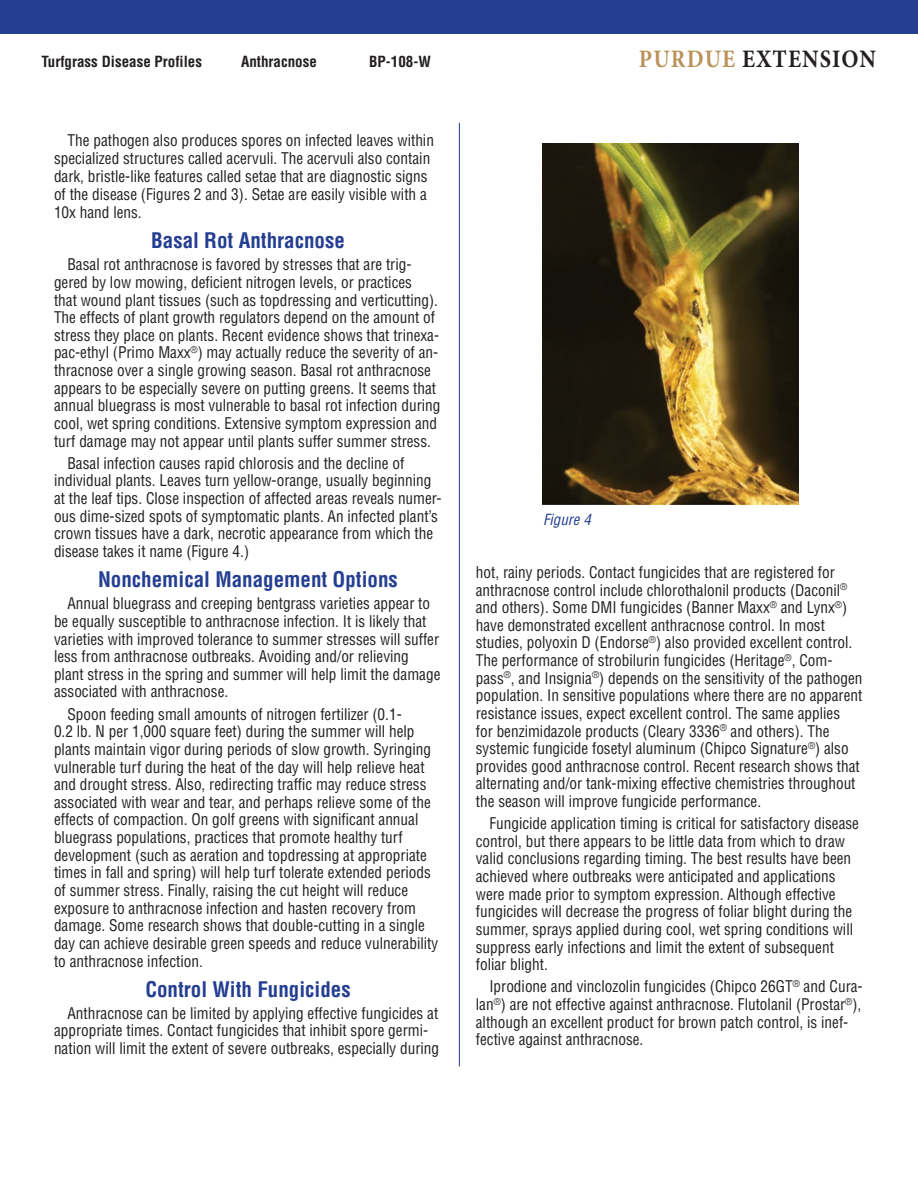
<style>
.page{position:relative;width:918px;height:1188px;background:#fff}
.page>*{position:absolute;margin:0;border:0;box-sizing:border-box;transform-origin:0 0}
.t1{font:700 25.2px "Minion Pro";letter-spacing:.05em;color:#231f20;scale:.89 1}
.t2{font:700 condensed 21px "Helvetica";color:#243e91}
.t3{font:condensed 15.75px/17.7px "Helvetica";color:#231f20}
.t4{font:700 condensed 15px "Helvetica";color:#231f20}
.t5{font:italic condensed 15px "Helvetica";color:#243e91}
.s1{color:#bb935a}
</style>
<div class="page">
<hr style="left:459px;top:123px;width:1px;height:943px;background:#243e91">
<div style="left:0;top:0;width:918px;height:33px;background:#243e91"></div>
<img style="left:542px;top:143px;width:256px;height:361px">
<p class="t4" style="left:42px;top:53px;width:162px">Turfgrass Disease Profiles</p>
<p class="t4" style="left:241px;top:53px;width:77px">Anthracnose</p>
<p class="t4" style="left:369px;top:53px;width:63px">BP-108-W</p>
<h1 class="t1" style="left:639px;top:41px;width:268px"><span class="s1">PURDUE</span> EXTENSION</h1>
<p class="t3" style="left:54px;top:131px;width:382px;text-indent:14px">The pathogen also produces spores on infected leaves within specialized structures called acervuli. The acervuli also contain dark, bristle-like features called setae that are diagnostic signs of the disease (Figures 2 and 3). Setae are easily visible with a 10x hand lens.</p>
<h2 class="t2" style="left:151px;top:228px;width:195px">Basal Rot Anthracnose</h2>
<p class="t3" style="left:54px;top:255px;width:388px;text-indent:14px">Basal rot anthracnose is favored by stresses that are trig&shy;gered by low mowing, deficient nitrogen levels, or practices<br>that wound plant tissues (such as topdressing and verticutting).<br>The effects of plant growth regulators depend on the amount of stress they place on plants. Recent evidence shows that trinexa&shy;pac-ethyl (Primo Maxx<sup>®</sup>) may actually reduce the severity of an&shy;thracnose over a single growing season. Basal rot anthracnose appears to be especially severe on putting greens. It seems that annual bluegrass is most vulnerable to basal rot infection during cool, wet spring conditions. Extensive symptom expression and turf damage may not appear until plants suffer summer stress.</p>
<p class="t3" style="left:54px;top:454px;width:389px;text-indent:14px">Basal infection causes rapid chlorosis and the decline of individual plants. Leaves turn yellow-orange, usually beginning at the leaf tips. Close inspection of affected areas reveals numer&shy;ous dime-sized spots of symptomatic plants. An infected plant’s crown tissues have a dark, necrotic appearance from which the disease takes it name (Figure 4.)</p>
<h2 class="t2" style="left:98px;top:567px;width:301px">Nonchemical Management Options</h2>
<p class="t3" style="left:54px;top:594px;width:388px;text-indent:14px">Annual bluegrass and creeping bentgrass varieties appear to be equally susceptible to anthracnose infection. It is likely that varieties with improved tolerance to summer stresses will suffer less from anthracnose outbreaks. Avoiding and/or relieving plant stress in the spring and summer will help limit the damage associated with anthracnose.</p>
<p class="t3" style="left:54px;top:705px;width:386px;text-indent:14px">Spoon feeding small amounts of nitrogen fertilizer (0.1-<br>0.2 lb. N per 1,000 square feet) during the summer will help plants maintain vigor during periods of slow growth. Syringing vulnerable turf during the heat of the day will help relieve heat and drought stress. Also, redirecting traffic may reduce stress associated with wear and tear, and perhaps relieve some of the effects of compaction. On golf greens with significant annual bluegrass populations, practices that promote healthy turf development (such as aeration and topdressing at appropriate times in fall and spring) will help turf tolerate extended periods of summer stress. Finally, raising the cut height will reduce exposure to anthracnose infection and hasten recovery from damage. Some research shows that double-cutting in a single day can achieve desirable green speeds and reduce vulnerability to anthracnose infection.</p>
<h2 class="t2" style="left:145px;top:976px;width:207px">Control With Fungicides</h2>
<p class="t3" style="left:54px;top:1004px;width:387px;text-indent:14px">Anthracnose can be limited by applying effective fungicides at appropriate times. Contact fungicides that inhibit spore germi&shy;nation will limit the extent of severe outbreaks, especially during</p>
<p class="t5" style="left:543px;top:510px;width:49px">Figure 4</p>
<p class="t3" style="left:476px;top:563px;width:388px">hot, rainy periods. Contact fungicides that are registered for anthracnose control include chlorothalonil products (Daconil<sup>® </sup>and others). Some DMI fungicides (Banner Maxx<sup>®</sup> and Lynx<sup>®</sup>) have demonstrated excellent anthracnose control. In most studies, polyoxin D (Endorse<sup>®</sup>) also provided excellent control.<br>The performance of strobilurin fungicides (Heritage<sup>®</sup>, Com&shy;pass<sup>®</sup>, and Insignia<sup>®</sup>) depends on the sensitivity of the pathogen population. In sensitive populations where there are no apparent resistance issues, expect excellent control. The same applies<br>for benzimidazole products (Cleary 3336<sup>®</sup> and others). The systemic fungicide fosetyl aluminum (Chipco Signature<sup>®</sup>) also provides good anthracnose control. Recent research shows that alternating and/or tank-mixing effective chemistries throughout the season will improve fungicide performance.</p>
<p class="t3" style="left:476px;top:814px;width:385px;text-indent:14px">Fungicide application timing is critical for satisfactory disease control, but there appears to be little data from which to draw valid conclusions regarding timing. The best results have been achieved where outbreaks were anticipated and applications were made prior to symptom expression. Although effective fungicides will decrease the progress of foliar blight during the summer, sprays applied during cool, wet spring conditions will suppress early infections and limit the extent of subsequent foliar blight.</p>
<p class="t3" style="left:476px;top:978px;width:388px;text-indent:14px">Iprodione and vinclozolin fungicides (Chipco 26GT<sup>®</sup> and Cura&shy;lan<sup>®</sup>) are not effective against anthracnose. Flutolanil (Prostar<sup>®</sup>), although an excellent product for brown patch control, is inef&shy;fective against anthracnose.</p>
</div>
